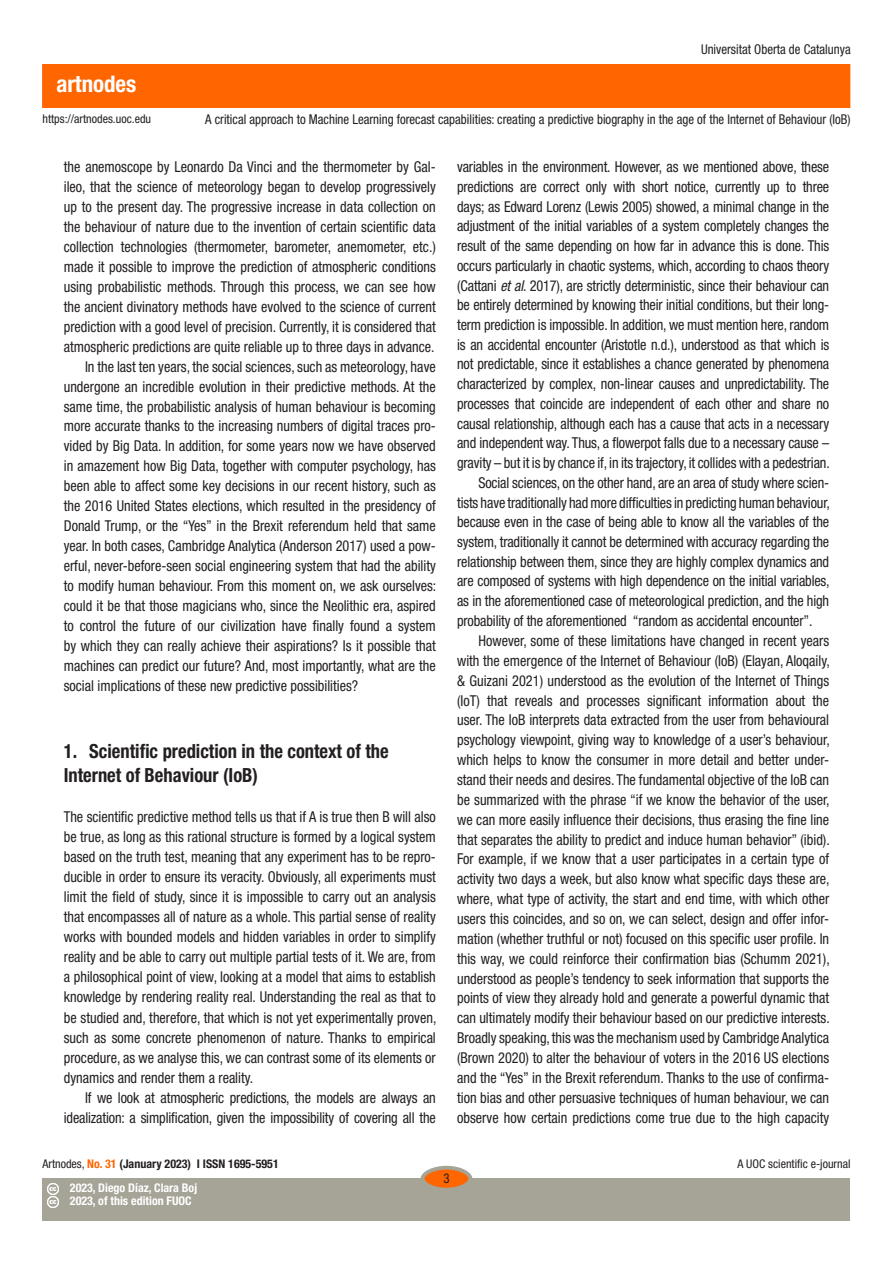
<style>
.page{position:relative;width:893px;height:1263px;background:#fff}
.page>*{position:absolute;margin:0;border:0;box-sizing:border-box;transform-origin:0 0}
.t1{font:700 condensed 22.95px "Helvetica Neue LT Std";color:#fff}
._03_apartat_1{font:700 condensed 19.5px/24.5px "Helvetica Neue LT Std";color:#231f20;scale:.95 1}
._02_texto_base{font:condensed 15px/19.8px "Helvetica Neue LT Std";letter-spacing:-.01em;color:#231f20;text-align:justify;scale:.95 1}
._02_texto_base_1{font:condensed 15px/20.1px "Helvetica Neue LT Std";color:#231f20;text-align:justify;scale:.95 1}
.t2{font:condensed 13.5px "Helvetica Neue LT Std";color:#231f20;scale:.95 1}
.t3{font:condensed 12px "Helvetica Neue LT Std";color:#231f20}
.t4{font:700 condensed 12px/13.5px "Helvetica Neue LT Std";color:#fff}
.t5{font:700 condensed 12px "Helvetica Neue LT Std";color:#231f20}
.s1{font-style:italic}
.s2{font-weight:400}
.s3{color:#f60}
</style>
<div class="page">
<div style="left:43px;top:65px;width:807px;height:42px;background:#f60"></div>
<div style="left:43px;top:1178px;width:807px;height:42px;background:#a6a397"></div>
<div style="left:422px;top:1168px;width:48px;height:21px;background:#f60;border-radius:50%"></div>
<div style="left:421px;top:1166px;width:51px;height:25px;border:4px solid #a6a397;border-radius:50%"></div>
<svg style="left:47px;top:1183px;width:11px;height:25px"></svg>
<h1 class="t1" style="left:56px;top:69px;width:81px">artnodes</h1>
<p class="t2" style="left:701px;top:42px;width:159px">Universitat Oberta de Catalunya</p>
<p class="t3" style="left:43px;top:112px;width:110px">https://artnodes.uoc.edu</p>
<p class="t2" style="left:205px;top:112px;width:681px">A critical approach to Machine Learning forecast capabilities: creating a predictive biography in the age of the Internet of Behaviour (IoB)</p>
<p class="_02_texto_base" style="left:64px;top:157px;width:393px">the anemoscope by Leonardo Da Vinci and the thermometer by Gal&shy;ileo, that the science of meteorology began to develop progressively up to the present day. The progressive increase in data collection on the behaviour of nature due to the invention of certain scientific data collection technologies (thermometer, barometer, anemometer, etc.) made it possible to improve the prediction of atmospheric conditions using probabilistic methods. Through this process, we can see how the ancient divinatory methods have evolved to the science of current prediction with a good level of precision. Currently, it is considered that atmospheric predictions are quite reliable up to three days in advance.</p>
<p class="_02_texto_base" style="left:64px;top:356px;width:394px;text-indent:21px">In the last ten years, the social sciences, such as meteorology, have undergone an incredible evolution in their predictive methods. At the same time, the probabilistic analysis of human behaviour is becoming more accurate thanks to the increasing numbers of digital traces pro&shy;vided by Big Data. In addition, for some years now we have observed in amazement how Big Data, together with computer psychology, has been able to affect some key decisions in our recent history, such as the 2016 United States elections, which resulted in the presidency of Donald Trump, or the “Yes” in the Brexit referendum held that same year. In both cases, Cambridge Analytica (Anderson 2017) used a pow&shy;erful, never-before-seen social engineering system that had the ability to modify human behaviour. From this moment on, we ask ourselves: could it be that those magicians who, since the Neolithic era, aspired to control the future of our civilization have finally found a system by which they can really achieve their aspirations? Is it possible that machines can predict our future? And, most importantly, what are the social implications of these new predictive possibilities?</p>
<h2 class="_03_apartat_1" style="left:64px;top:738px;width:343px">1. Scientific prediction in the context of the<br>Internet of Behaviour (IoB)</h2>
<p class="_02_texto_base_1" style="left:64px;top:806px;width:394px">The scientific predictive method tells us that if A is true then B will also be true, as long as this rational structure is formed by a logical system based on the truth test, meaning that any experiment has to be repro&shy;ducible in order to ensure its veracity. Obviously, all experiments must limit the field of study, since it is impossible to carry out an analysis that encompasses all of nature as a whole. This partial sense of reality works with bounded models and hidden variables in order to simplify reality and be able to carry out multiple partial tests of it. We are, from a philosophical point of view, looking at a model that aims to establish knowledge by rendering reality real. Understanding the real as that to be studied and, therefore, that which is not yet experimentally proven, such as some concrete phenomenon of nature. Thanks to empirical procedure, as we analyse this, we can contrast some of its elements or dynamics and render them a reality.</p>
<p class="_02_texto_base" style="left:64px;top:1087px;width:393px;text-align:right">If we look at atmospheric predictions, the models are always an idealization: a simplification, given the impossibility of covering all the</p>
<p class="_02_texto_base" style="left:457px;top:157px;width:394px">variables in the environment. However, as we mentioned above, these predictions are correct only with short notice, currently up to three days; as Edward Lorenz (Lewis 2005) showed, a minimal change in the adjustment of the initial variables of a system completely changes the result of the same depending on how far in advance this is done. This occurs particularly in chaotic systems, which, according to chaos theory (Cattani <span class="s1">et al</span>. 2017), are strictly deterministic, since their behaviour can be entirely determined by knowing their initial conditions, but their long&shy;term prediction is impossible. In addition, we must mention here, random is an accidental encounter (Aristotle n.d.), understood as that which is not predictable, since it establishes a chance generated by phenomena characterized by complex, non-linear causes and unpredictability. The processes that coincide are independent of each other and share no causal relationship, although each has a cause that acts in a necessary and independent way. Thus, a flowerpot falls due to a necessary cause – gravity – but it is by chance if, in its trajectory, it collides with a pedestrian.</p>
<p class="_02_texto_base" style="left:457px;top:473px;width:394px;text-indent:21px">Social sciences, on the other hand, are an area of study where scien&shy;tists have traditionally had more difficulties in predicting human behaviour, because even in the case of being able to know all the variables of the system, traditionally it cannot be determined with accuracy regarding the relationship between them, since they are highly complex dynamics and are composed of systems with high dependence on the initial variables, as in the aforementioned case of meteorological prediction, and the high probability of the aforementioned “random as accidental encounter”.</p>
<p class="_02_texto_base" style="left:457px;top:631px;width:394px;text-indent:21px">However, some of these limitations have changed in recent years with the emergence of the Internet of Behaviour (IoB) (Elayan, Aloqaily, &amp; Guizani 2021) understood as the evolution of the Internet of Things (IoT) that reveals and processes significant information about the user. The IoB interprets data extracted from the user from behavioural psychology viewpoint, giving way to knowledge of a user’s behaviour, which helps to know the consumer in more detail and better under&shy;stand their needs and desires. The fundamental objective of the IoB can be summarized with the phrase “if we know the behavior of the user, we can more easily influence their decisions, thus erasing the fine line that separates the ability to predict and induce human behavior” (ibid).<br>For example, if we know that a user participates in a certain type of activity two days a week, but also know what specific days these are, where, what type of activity, the start and end time, with which other users this coincides, and so on, we can select, design and offer infor&shy;mation (whether truthful or not) focused on this specific user profile. In this way, we could reinforce their confirmation bias (Schumm 2021), understood as people’s tendency to seek information that supports the points of view they already hold and generate a powerful dynamic that can ultimately modify their behaviour based on our predictive interests.<br>Broadly speaking, this was the mechanism used by Cambridge Analytica (Brown 2020) to alter the behaviour of voters in the 2016 US elections and the “Yes” in the Brexit referendum. Thanks to the use of confirma&shy;tion bias and other persuasive techniques of human behaviour, we can observe how certain predictions come true due to the high capacity</p>
<p class="t5" style="left:43px;top:1157px;width:238px"><span class="s2">Artnodes,</span> <span class="s3">No. 31</span> (January 2023) I ISSN 1695-5951</p>
<p class="t3" style="left:737px;top:1157px;width:115px">A UOC scientific e-journal</p>
<p class="t4" style="left:70px;top:1181px;width:129px">2023, Diego Díaz, Clara Boj<br>2023, of this edition FUOC</p>
<p class="t2" style="left:443px;top:1171px;width:8px">3</p>
</div>
